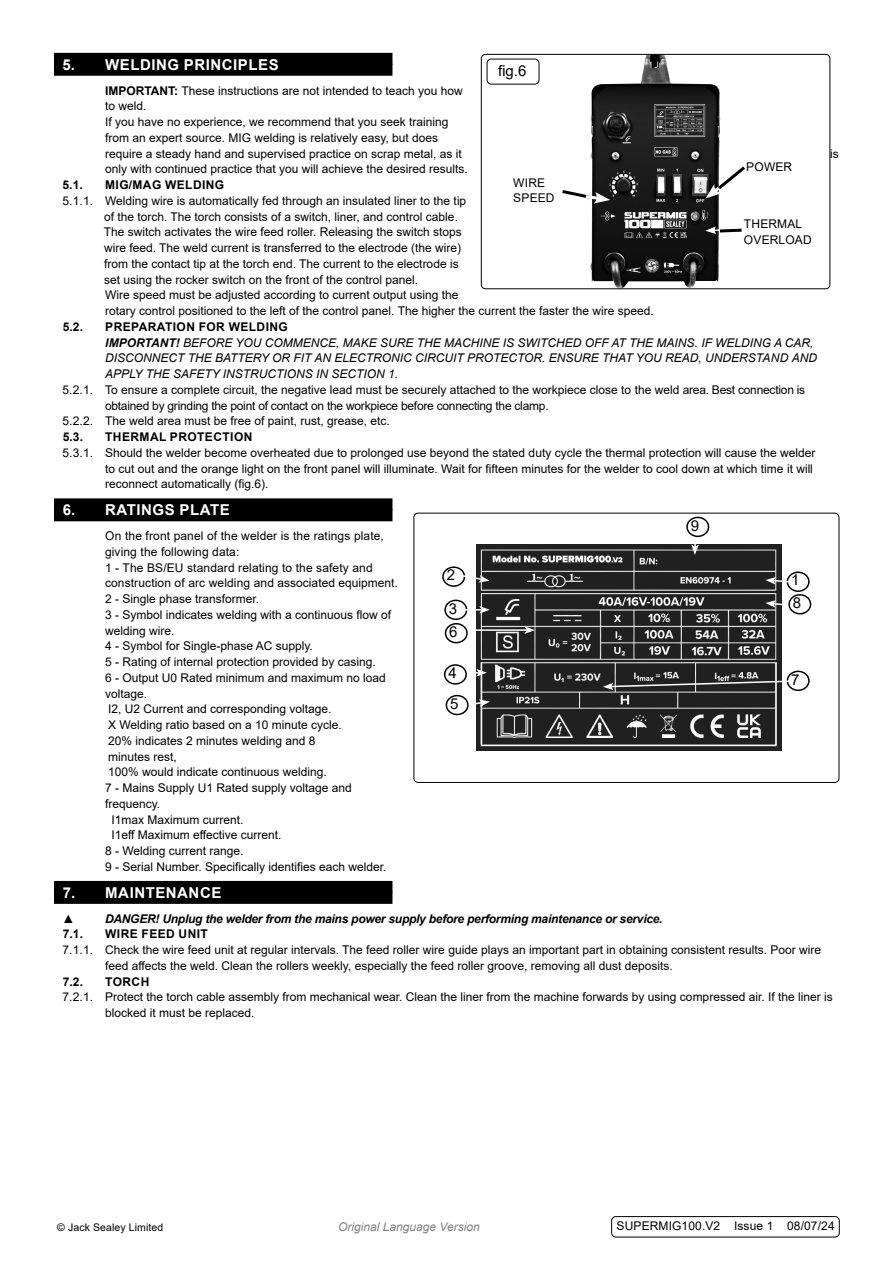
<style>
.page{position:relative;width:893px;height:1263px;background:#fff}
.page>*{position:absolute;margin:0;border:0;box-sizing:border-box;transform-origin:0 0}
.t1{font:700 15px "Arial";letter-spacing:.035em;color:#fff}
.Instructions_Model_No{font:15px "Arial";color:#000}
.Body__Tabbed{font:12px/15.8px "Arial";color:#000}
.Body{font:12px/15.8px "Arial";color:#000}
.Body__Tabbed-2{font:italic 12px/15.8px "Arial";color:#000}
.Body__Tabbed-3{font:12px/15.8px "Arial";letter-spacing:-.02em;color:#000}
.t2{font:700 12px "Arial";letter-spacing:.035em;color:#000}
.t3{font:italic 700 12px "Arial";letter-spacing:-.02em;color:#000}
.Body__Footer{font:12px "Arial";letter-spacing:.01em;color:#000}
.t4{font:italic 12px "Arial";color:#818181}
.Body__Justified__7pt{font:10.5px "Arial";letter-spacing:.01em;color:#000}
.s1{font-weight:700}
</style>
<div class="page">
<div style="left:54px;top:64px;width:338px;height:12px;background:#000"></div>
<div style="left:54px;top:53px;width:338px;height:12px;background:#000"></div>
<div style="left:54px;top:509px;width:338px;height:12px;background:#000"></div>
<div style="left:54px;top:498px;width:338px;height:12px;background:#000"></div>
<div style="left:54px;top:892px;width:338px;height:12px;background:#000"></div>
<div style="left:54px;top:881px;width:338px;height:12px;background:#000"></div>
<img style="left:590px;top:56px;width:131px;height:231px">
<div style="left:481px;top:54px;width:349px;height:235px;border:1px solid #000;border-radius:4px"></div>
<svg style="left:705px;top:163px;width:40px;height:36px"></svg>
<svg style="left:705px;top:226px;width:37px;height:8px"></svg>
<svg style="left:562px;top:188px;width:48px;height:16px"></svg>
<div style="left:487px;top:59px;width:52px;height:26px;border:1px solid #000;border-radius:4px"></div>
<div style="left:611px;top:1216px;width:229px;height:21px;border:1px solid #000;border-radius:4px"></div>
<img style="left:476px;top:545px;width:305px;height:206px">
<div style="left:414px;top:513px;width:425px;height:270px;border:1px solid #000;border-radius:4px"></div>
<div style="left:787px;top:571px;width:23px;height:21px;border:2px solid #000;border-radius:50%"></div>
<div style="left:442px;top:566px;width:23px;height:21px;border:2px solid #000;border-radius:50%"></div>
<div style="left:444px;top:600px;width:23px;height:20px;border:2px solid #000;border-radius:50%"></div>
<div style="left:444px;top:664px;width:23px;height:21px;border:2px solid #000;border-radius:50%"></div>
<div style="left:446px;top:695px;width:23px;height:20px;border:2px solid #000;border-radius:50%"></div>
<div style="left:445px;top:623px;width:23px;height:20px;border:2px solid #000;border-radius:50%"></div>
<div style="left:788px;top:594px;width:23px;height:20px;border:2px solid #000;border-radius:50%"></div>
<div style="left:787px;top:671px;width:23px;height:20px;border:2px solid #000;border-radius:50%"></div>
<div style="left:686px;top:517px;width:23px;height:20px;border:2px solid #000;border-radius:50%"></div>
<svg style="left:765px;top:577px;width:26px;height:8px"></svg>
<svg style="left:460px;top:574px;width:29px;height:9px"></svg>
<svg style="left:465px;top:606px;width:25px;height:8px"></svg>
<svg style="left:476px;top:669px;width:11px;height:7px"></svg>
<svg style="left:476px;top:699px;width:14px;height:8px"></svg>
<hr style="left:469px;top:629px;width:58px;height:2px;background:#fff">
<svg style="left:524px;top:626px;width:11px;height:8px"></svg>
<svg style="left:603px;top:680px;width:187px;height:10px;background:#4f4f4f"></svg>
<svg style="left:765px;top:600px;width:17px;height:8px"></svg>
<svg style="left:691px;top:544px;width:8px;height:11px"></svg>
<p class="t1" style="left:63px;top:54px;width:218px">5. WELDING PRINCIPLES</p>
<p class="Body__Tabbed" style="left:105px;top:82px;width:359px"><span class="s1">IMPORTANT:</span> These instructions are not intended to teach you how to weld.</p>
<p class="Body__Tabbed" style="left:105px;top:114px;width:345px">If you have no experience, we recommend that you seek training</p>
<p class="Body__Tabbed" style="left:105px;top:130px;width:358px">from an expert source. MIG welding is relatively easy, but does require a steady hand and supervised practice on scrap metal, as it</p>
<p class="Body__Tabbed" style="left:105px;top:161px;width:364px">only with continued practice that you will achieve the desired results.</p>
<p class="Instructions_Model_No" style="left:498px;top:61px;width:30px">fig.6</p>
<p class="Body" style="left:746px;top:159px;width:48px">POWER</p>
<p class="Body__Tabbed" style="left:830px;top:145px;width:10px">is</p>
<p class="Body" style="left:513px;top:175px;width:33px">WIRE</p>
<p class="Body" style="left:513px;top:190px;width:43px">SPEED</p>
<p class="t2" style="left:63px;top:176px;width:22px">5.1.</p>
<p class="t2" style="left:105px;top:176px;width:121px">MIG/MAG WELDING</p>
<p class="Body__Tabbed" style="left:63px;top:193px;width:405px">5.1.1. Welding wire is automatically fed through an insulated liner to the tip</p>
<p class="Body" style="left:104px;top:208px;width:355px">of the torch. The torch consists of a switch, liner, and control cable.</p>
<p class="Body" style="left:104px;top:224px;width:360px">The switch activates the wire feed roller. Releasing the switch stops</p>
<p class="Body" style="left:104px;top:240px;width:359px">wire feed. The weld current is transferred to the electrode (the wire)</p>
<p class="Body" style="left:104px;top:256px;width:356px">from the contact tip at the torch end. The current to the electrode is set using the rocker switch on the front of the control panel.</p>
<p class="Body__Tabbed" style="left:105px;top:287px;width:550px">Wire speed must be adjusted according to current output using the<br>rotary control positioned to the left of the control panel. The higher the current the faster the wire speed.</p>
<p class="t2" style="left:63px;top:318px;width:22px">5.2.</p>
<p class="t2" style="left:105px;top:318px;width:184px">PREPARATION FOR WELDING</p>
<p class="Body__Tabbed-2" style="left:105px;top:335px;width:713px"><span class="s1">IMPORTANT!</span> BEFORE YOU COMMENCE, MAKE SURE THE MACHINE IS SWITCHED OFF AT THE MAINS. IF WELDING A CAR,<br>DISCONNECT THE BATTERY OR FIT AN ELECTRONIC CIRCUIT PROTECTOR. ENSURE THAT YOU READ, UNDERSTAND AND<br>APPLY THE SAFETY INSTRUCTIONS IN SECTION 1.</p>
<p class="Body__Tabbed-3" style="left:105px;top:382px;width:702px;text-indent:-43px">5.2.1. To ensure a complete circuit, the negative lead must be securely attached to the workpiece close to the weld area. Best connection is obtained by grinding the point of contact on the workpiece before connecting the clamp.</p>
<p class="Body__Tabbed" style="left:63px;top:413px;width:329px">5.2.2. The weld area must be free of paint, rust, grease, etc.</p>
<p class="t2" style="left:63px;top:428px;width:22px">5.3.</p>
<p class="t2" style="left:105px;top:428px;width:149px">THERMAL PROTECTION</p>
<p class="Body__Tabbed" style="left:105px;top:445px;width:712px;text-indent:-43px">5.3.1. Should the welder become overheated due to prolonged use beyond the stated duty cycle the thermal protection will cause the welder to cut out and the orange light on the front panel will illuminate. Wait for fifteen minutes for the welder to cool down at which time it will reconnect automatically (fig.6).</p>
<p class="t1" style="left:63px;top:499px;width:168px">6. RATINGS PLATE</p>
<p class="Body__Tabbed" style="left:105px;top:528px;width:280px">On the front panel of the welder is the ratings plate, giving the following data:</p>
<p class="Body__Tabbed" style="left:105px;top:559px;width:294px">1 - The BS/EU standard relating to the safety and construction of arc welding and associated equipment.</p>
<p class="Body__Tabbed" style="left:105px;top:591px;width:156px">2 - Single phase transformer.</p>
<p class="Body__Tabbed" style="left:105px;top:607px;width:288px">3 - Symbol indicates welding with a continuous flow of welding wire.</p>
<p class="Body__Tabbed" style="left:105px;top:638px;width:209px">4 - Symbol for Single-phase AC supply.</p>
<p class="Body__Tabbed" style="left:105px;top:654px;width:272px">5 - Rating of internal protection provided by casing.</p>
<p class="Body__Tabbed" style="left:105px;top:670px;width:282px">6 - Output U0 Rated minimum and maximum no load voltage.</p>
<p class="Body__Tabbed" style="left:108px;top:701px;width:225px">I2, U2 Current and corresponding voltage.</p>
<p class="Body__Tabbed" style="left:108px;top:717px;width:235px">X Welding ratio based on a 10 minute cycle.</p>
<p class="Body__Tabbed" style="left:108px;top:733px;width:209px">20% indicates 2 minutes welding and 8</p>
<p class="Body__Tabbed" style="left:108px;top:748px;width:70px">minutes rest,</p>
<p class="Body__Tabbed" style="left:108px;top:764px;width:220px">100% would indicate continuous welding.</p>
<p class="Body__Tabbed" style="left:105px;top:780px;width:248px">7 - Mains Supply U1 Rated supply voltage and frequency.</p>
<p class="Body__Tabbed" style="left:111px;top:811px;width:134px">I1max Maximum current.</p>
<p class="Body__Tabbed" style="left:111px;top:827px;width:172px">I1eff Maximum effective current.</p>
<p class="Body__Tabbed" style="left:105px;top:843px;width:140px">8 - Welding current range.</p>
<p class="Body__Tabbed" style="left:105px;top:859px;width:283px">9 - Serial Number. Specifically identifies each welder.</p>
<p class="t1" style="left:63px;top:882px;width:160px">7. MAINTENANCE</p>
<p class="Body__Tabbed" style="left:63px;top:910px;width:13px">▲</p>
<p class="t3" style="left:105px;top:910px;width:559px">DANGER! Unplug the welder from the mains power supply before performing maintenance or service.</p>
<p class="t2" style="left:63px;top:926px;width:22px">7.1.</p>
<p class="t2" style="left:105px;top:926px;width:104px">WIRE FEED UNIT</p>
<p class="Body__Tabbed" style="left:105px;top:942px;width:718px;text-indent:-43px">7.1.1. Check the wire feed unit at regular intervals. The feed roller wire guide plays an important part in obtaining consistent results. Poor wire feed affects the weld. Clean the rollers weekly, especially the feed roller groove, removing all dust deposits.</p>
<p class="t2" style="left:63px;top:973px;width:22px">7.2.</p>
<p class="t2" style="left:105px;top:973px;width:46px">TORCH</p>
<p class="Body__Tabbed" style="left:105px;top:989px;width:729px;text-indent:-43px">7.2.1. Protect the torch cable assembly from mechanical wear. Clean the liner from the machine forwards by using compressed air. If the liner is blocked it must be replaced.</p>
<p class="Body" style="left:744px;top:216px;width:60px">THERMAL</p>
<p class="Body" style="left:744px;top:232px;width:69px">OVERLOAD</p>
<p class="Instructions_Model_No" style="left:691px;top:515px;width:10px">9</p>
<p class="Instructions_Model_No" style="left:447px;top:565px;width:10px">2</p>
<p class="Instructions_Model_No" style="left:449px;top:598px;width:10px">3</p>
<p class="Instructions_Model_No" style="left:791px;top:570px;width:10px">1</p>
<p class="Instructions_Model_No" style="left:793px;top:592px;width:10px">8</p>
<p class="Instructions_Model_No" style="left:449px;top:621px;width:10px">6</p>
<p class="Instructions_Model_No" style="left:448px;top:662px;width:10px">4</p>
<p class="Instructions_Model_No" style="left:450px;top:693px;width:10px">5</p>
<p class="Instructions_Model_No" style="left:791px;top:669px;width:10px">7</p>
<p class="Body__Justified__7pt" style="left:57px;top:1220px;width:108px">© Jack Sealey Limited</p>
<p class="t4" style="left:338px;top:1219px;width:143px">Original Language Version</p>
<p class="Body__Footer" style="left:616px;top:1217px;width:220px">SUPERMIG100.V2 Issue 1 08/07/24</p>
</div>
